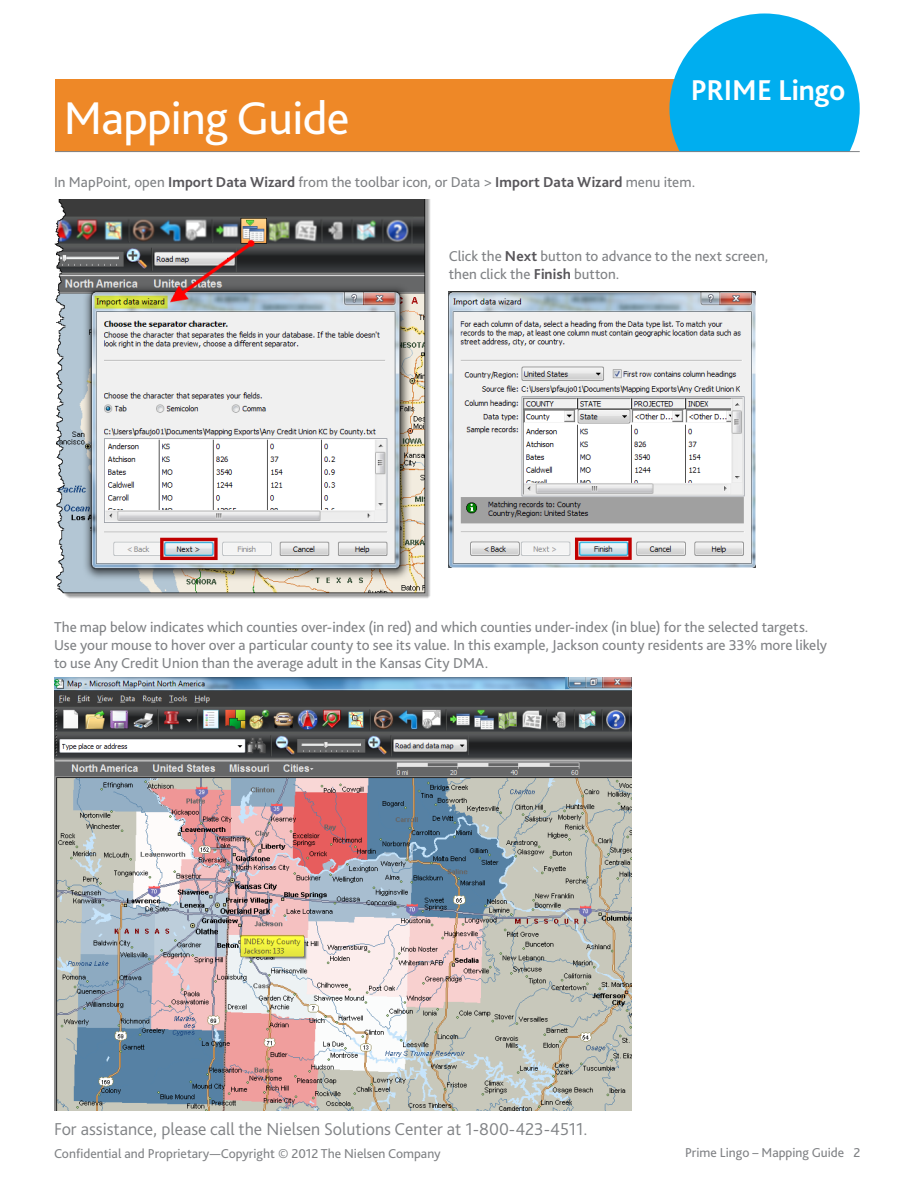
<style>
.page{position:relative;width:918px;height:1188px;background:#fff}
.page>*{position:absolute;margin:0;border:0;box-sizing:border-box;transform-origin:0 0}
.Headline{font:48px "Bliss Pro";letter-spacing:-.015em;color:#fff}
.Body{font:700 30px "Bliss Pro";letter-spacing:-.005em;color:#fff}
.For_more_info{font:300 18px "Bliss Pro";color:#808285}
.Body_Plus_0_625{font:15px/18px "Bliss Pro";color:#808285}
.t1{font:13.5px "Bliss Pro";color:#808285}
.s1{font-weight:700;color:#58565a}
</style>
<div class="page">
<div style="left:55px;top:79px;width:656px;height:73px;background:#ee8827"></div>
<div style="left:669px;top:13px;width:191px;height:191px;background:#00aeef;border-radius:50%"></div>
<div style="left:669px;top:152px;width:191px;height:56px;background:#fff"></div>
<hr style="left:55px;top:151px;width:805px;height:1px;background:#808285">
<img style="left:54px;top:200px;width:377px;height:399px">
<img style="left:448px;top:291px;width:308px;height:277px">
<img style="left:54px;top:677px;width:578px;height:433px">
<p class="Headline" style="left:64px;top:88px;width:287px">Mapping Guide</p>
<p class="Body" style="left:691px;top:71px;width:156px">PRIME Lingo</p>
<p class="Body_Plus_0_625" style="left:54px;top:173px;width:643px">In MapPoint, open <span class="s1">Import Data Wizard</span> from the toolbar icon, or Data &gt; <span class="s1">Import Data Wizard</span> menu item.</p>
<p class="Body_Plus_0_625" style="left:449px;top:247px;width:321px">Click the <span class="s1">Next</span> button to advance to the next screen, then click the <span class="s1">Finish</span> button.</p>
<p class="Body_Plus_0_625" style="left:54px;top:618px;width:775px">The map below indicates which counties over-index (in red) and which counties under-index (in blue) for the selected targets.<br>Use your mouse to hover over a particular county to see its value. In this example, Jackson county residents are 33% more likely to use Any Credit Union than the average adult in the Kansas City DMA.</p>
<p class="For_more_info" style="left:54px;top:1118px;width:535px">For assistance, please call the Nielsen Solutions Center at 1-800-423-4511.</p>
<p class="t1" style="left:54px;top:1145px;width:388px">Confidential and Proprietary—Copyright © 2012 The Nielsen Company</p>
<p class="t1" style="left:685px;top:1144px;width:177px">Prime Lingo – Mapping Guide 2</p>
</div>
